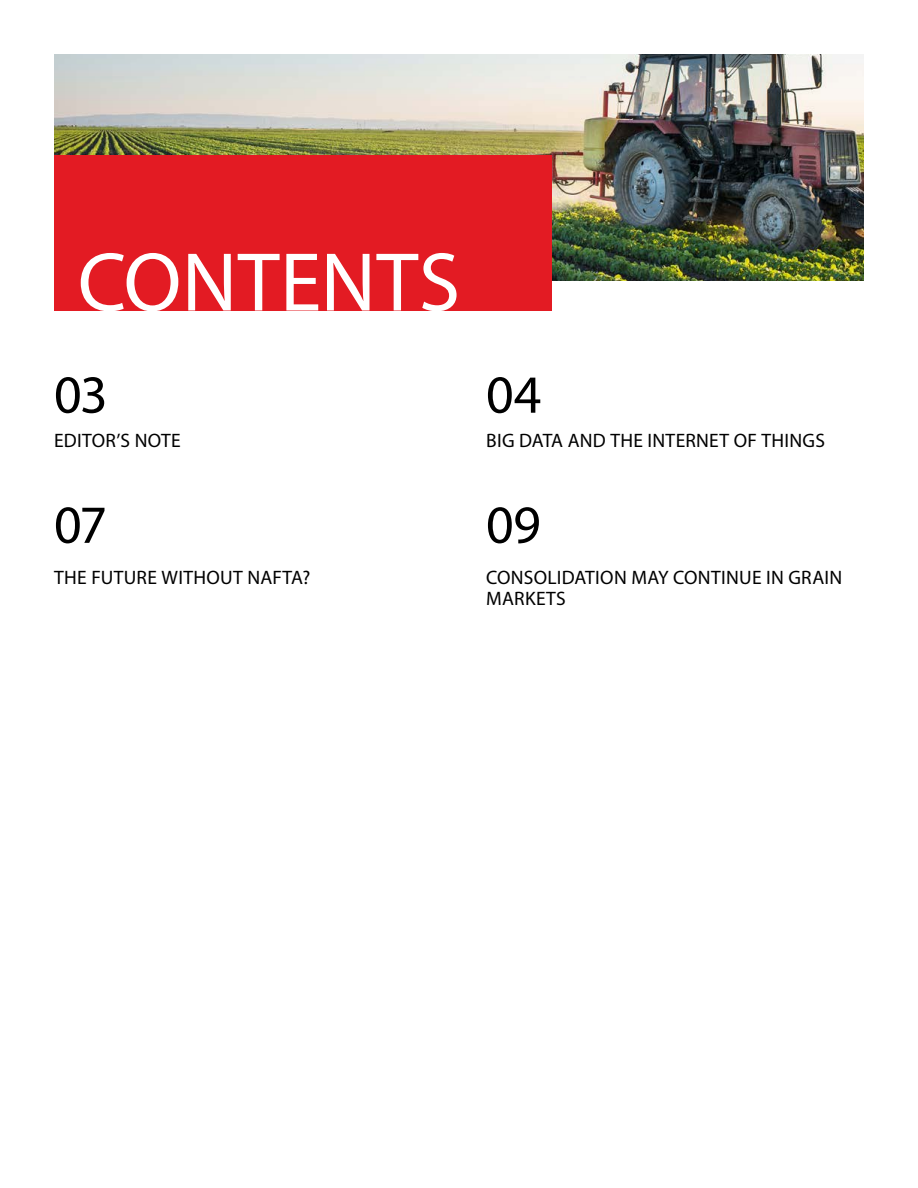
<style>
.page{position:relative;width:918px;height:1188px;background:#fff}
.page>*{position:absolute;margin:0;border:0;box-sizing:border-box;transform-origin:0 0}
.t1{font:84px "Myriad Pro";letter-spacing:.005em;color:#fff}
.t2{font:54px "Myriad Pro";letter-spacing:-.02em;color:#000}
.t3{font:19.5px/21px "Myriad Pro";letter-spacing:.015em;color:#000}
</style>
<div class="page">
<img style="left:54px;top:54px;width:810px;height:227px">
<div style="left:54px;top:155px;width:498px;height:155px;background:#e31b23"></div>
<h1 class="t1" style="left:78px;top:231px;width:384px">CONTENTS</h1>
<h2 class="t2" style="left:54px;top:361px;width:55px">03</h2>
<p class="t3" style="left:54px;top:430px;width:128px">EDITOR’S NOTE</p>
<h2 class="t2" style="left:54px;top:491px;width:54px">07</h2>
<p class="t3" style="left:54px;top:567px;width:258px">THE FUTURE WITHOUT NAFTA?</p>
<h2 class="t2" style="left:486px;top:361px;width:57px">04</h2>
<p class="t3" style="left:486px;top:430px;width:340px">BIG DATA AND THE INTERNET OF THINGS</p>
<h2 class="t2" style="left:486px;top:491px;width:56px">09</h2>
<p class="t3" style="left:486px;top:567px;width:358px">CONSOLIDATION MAY CONTINUE IN GRAIN<br>MARKETS</p>
</div>
